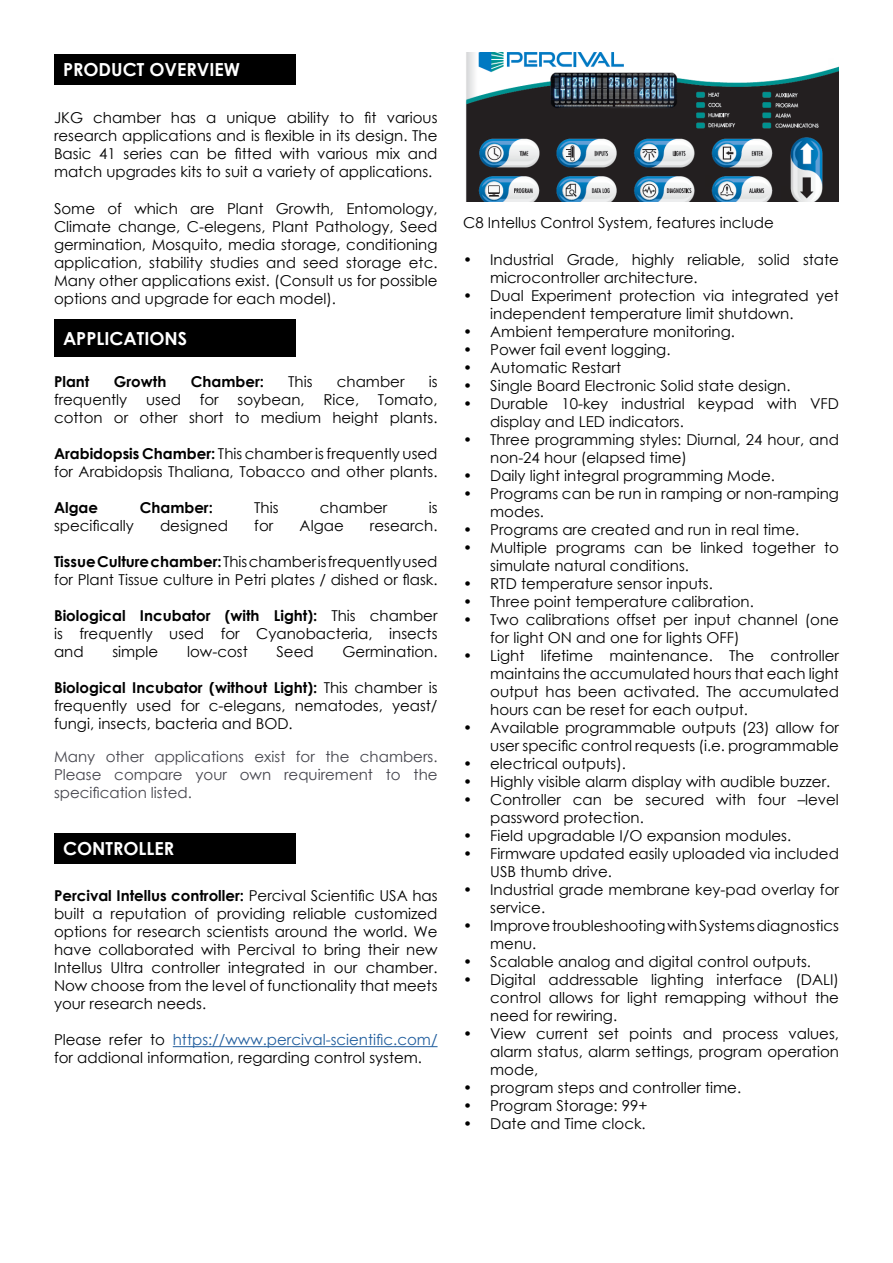
<style>
.page{position:relative;width:893px;height:1263px;background:#fff}
.page>*{position:absolute;margin:0;border:0;box-sizing:border-box;transform-origin:0 0}
.t1{font:700 18px "Century Gothic";color:#fff}
.t2{font:15px/18px "Century Gothic";color:#000}
.t3{font:15px/18px "Century Gothic";color:#45454d;text-align:justify}
.t4{font:700 15px "Century Gothic";color:#000}
.s1{font-weight:700}
.s2{color:#215e9e}
</style>
<div class="page">
<div style="left:54px;top:54px;width:242px;height:31px;background:#000"></div>
<div style="left:54px;top:320px;width:242px;height:37px;background:#000"></div>
<hr style="left:173px;top:1046px;width:265px;height:1px;background:#215e9e">
<div style="left:54px;top:833px;width:242px;height:31px;background:#000"></div>
<img style="left:465px;top:52px;width:374px;height:149px">
<p class="t1" style="left:63px;top:56px;width:179px">PRODUCT OVERVIEW</p>
<p class="t2" style="left:54px;top:109px;width:385px;text-align:justify">JKG chamber has a unique ability to fit various research applications and is flexible in its design. The Basic 41 series can be fitted with various mix and match upgrades kits to suit a variety of applications.</p>
<p class="t2" style="left:54px;top:199px;width:385px;text-align:justify">Some of which are Plant Growth, Entomology, Climate change, C-elegens, Plant Pathology, Seed germination, Mosquito, media storage, conditioning application, stability studies and seed storage etc.<br>Many other applications exist. (Consult us for possible options and upgrade for each model).</p>
<p class="t1" style="left:63px;top:325px;width:126px">APPLICATIONS</p>
<p class="t2" style="left:54px;top:372px;width:385px;text-align:justify;text-indent:375px">is frequently used for soybean, Rice, Tomato, cotton or other short to medium height plants.</p>
<p class="t2" style="left:54px;top:444px;width:385px"><span class="s1">Arabidopsis Chamber:</span> This chamber is frequently used for Arabidopsis Thaliana, Tobacco and other plants.</p>
<p class="t4" style="left:54px;top:496px;width:46px">Algae</p>
<p class="t4" style="left:140px;top:496px;width:75px">Chamber:</p>
<p class="t2" style="left:254px;top:498px;width:26px">This</p>
<p class="t2" style="left:320px;top:498px;width:69px">chamber</p>
<p class="t2" style="left:429px;top:498px;width:10px">is</p>
<p class="t2" style="left:54px;top:516px;width:81px">specifically</p>
<p class="t2" style="left:160px;top:516px;width:70px">designed</p>
<p class="t2" style="left:254px;top:516px;width:21px">for</p>
<p class="t2" style="left:300px;top:516px;width:46px">Algae</p>
<p class="t2" style="left:370px;top:516px;width:69px">research.</p>
<p class="t2" style="left:54px;top:552px;width:385px"><span class="s1">Tissue Culture chamber:</span> This chamber is frequently used for Plant Tissue culture in Petri plates / dished or flask.</p>
<p class="t2" style="left:54px;top:606px;width:385px;text-align:justify"><span class="s1">Biological Incubator (with Light):</span> This chamber is frequently used for Cyanobacteria, insects and</p>
<p class="t4" style="left:54px;top:370px;width:37px">Plant</p>
<p class="t4" style="left:114px;top:370px;width:54px">Growth</p>
<p class="t4" style="left:191px;top:370px;width:75px">Chamber:</p>
<p class="t2" style="left:288px;top:372px;width:26px">This</p>
<p class="t2" style="left:337px;top:372px;width:69px">chamber</p>
<p class="t2" style="left:112px;top:642px;width:47px">simple</p>
<p class="t2" style="left:187px;top:642px;width:62px">low-cost</p>
<p class="t2" style="left:277px;top:642px;width:39px">Seed</p>
<p class="t2" style="left:342px;top:642px;width:97px">Germination.</p>
<p class="t2" style="left:54px;top:678px;width:385px;text-align:justify"><span class="s1">Biological Incubator (without Light):</span> This chamber is frequently used for c-elegans, nematodes, yeast/ fungi, insects, bacteria and BOD.</p>
<p class="t3" style="left:54px;top:747px;width:385px">Many other applications exist for the chambers.<br>Please compare your own requirement to the specification listed.</p>
<p class="t1" style="left:63px;top:835px;width:113px">CONTROLLER</p>
<p class="t2" style="left:54px;top:886px;width:385px;text-align:justify"><span class="s1">Percival Intellus controller:</span> Percival Scientific USA has built a reputation of providing reliable customized options for research scientists around the world. We have collaborated with Percival to bring their new Intellus Ultra controller integrated in our chamber.<br>Now choose from the level of functionality that meets your research needs.</p>
<p class="t2" style="left:54px;top:1030px;width:385px">Please refer to <span class="s2">https://www.percival-scientific.com/ </span>for addional information, regarding control system.</p>
<p class="t2" style="left:463px;top:214px;width:312px">C8 Intellus Control System, features include</p>
<p class="t2" style="left:490px;top:250px;width:350px;text-indent:-27px">• Industrial Grade, highly reliable, solid state microcontroller architecture.</p>
<p class="t2" style="left:490px;top:286px;width:350px;text-indent:-27px">• Dual Experiment protection via integrated yet independent temperature limit shutdown.</p>
<p class="t2" style="left:463px;top:322px;width:273px">• Ambient temperature monitoring.</p>
<p class="t2" style="left:463px;top:340px;width:209px">• Power fail event logging.</p>
<p class="t2" style="left:463px;top:358px;width:159px">• Automatic Restart</p>
<p class="t2" style="left:463px;top:376px;width:329px">• Single Board Electronic Solid state design.</p>
<p class="t2" style="left:490px;top:394px;width:350px;text-indent:-27px">• Durable 10-key industrial keypad with VFD display and LED indicators.</p>
<p class="t2" style="left:490px;top:430px;width:350px;text-indent:-27px">• Three programming styles: Diurnal, 24 hour, and non-24 hour (elapsed time)</p>
<p class="t2" style="left:463px;top:466px;width:313px">• Daily light integral programming Mode.</p>
<p class="t2" style="left:490px;top:484px;width:350px;text-indent:-27px">• Programs can be run in ramping or non-ramping modes.</p>
<p class="t2" style="left:463px;top:520px;width:338px">• Programs are created and run in real time.</p>
<p class="t2" style="left:490px;top:538px;width:350px;text-indent:-27px">• Multiple programs can be linked together to simulate natural conditions.</p>
<p class="t2" style="left:463px;top:574px;width:251px">• RTD temperature sensor inputs.</p>
<p class="t2" style="left:463px;top:592px;width:292px">• Three point temperature calibration.</p>
<p class="t2" style="left:490px;top:610px;width:350px;text-indent:-27px">• Two calibrations offset per input channel (one for light ON and one for lights OFF)</p>
<p class="t2" style="left:490px;top:646px;width:350px;text-align:justify;text-indent:-27px">• Light lifetime maintenance. The controller maintains the accumulated hours that each light output has been activated. The accumulated hours can be reset for each output.</p>
<p class="t2" style="left:463px;top:718px;width:377px;text-align:right">• Available programmable outputs (23) allow for user specific control requests (i.e. programmable</p>
<p class="t2" style="left:463px;top:754px;width:164px">• electrical outputs).</p>
<p class="t2" style="left:463px;top:772px;width:369px">• Highly visible alarm display with audible buzzer.</p>
<p class="t2" style="left:490px;top:790px;width:350px;text-indent:-27px">• Controller can be secured with four –level password protection.</p>
<p class="t2" style="left:463px;top:826px;width:329px">• Field upgradable I/O expansion modules.</p>
<p class="t2" style="left:490px;top:844px;width:350px;text-indent:-27px">• Firmware updated easily uploaded via included<br>USB thumb drive.</p>
<p class="t2" style="left:490px;top:880px;width:350px;text-indent:-27px">• Industrial grade membrane key-pad overlay for service.</p>
<p class="t2" style="left:490px;top:916px;width:350px;text-indent:-27px">• Improve troubleshooting with Systems diagnostics menu.</p>
<p class="t2" style="left:463px;top:952px;width:349px">• Scalable analog and digital control outputs.</p>
<p class="t2" style="left:490px;top:970px;width:350px;text-align:justify;text-indent:-27px">• Digital addressable lighting interface (DALI) control allows for light remapping without the need for rewiring.</p>
<p class="t2" style="left:490px;top:1024px;width:350px;text-align:justify;text-indent:-27px">• View current set points and process values, alarm status, alarm settings, program operation mode,</p>
<p class="t2" style="left:463px;top:1078px;width:279px">• program steps and controller time.</p>
<p class="t2" style="left:463px;top:1096px;width:186px">• Program Storage: 99+</p>
<p class="t2" style="left:463px;top:1114px;width:184px">• Date and Time clock.</p>
</div>
